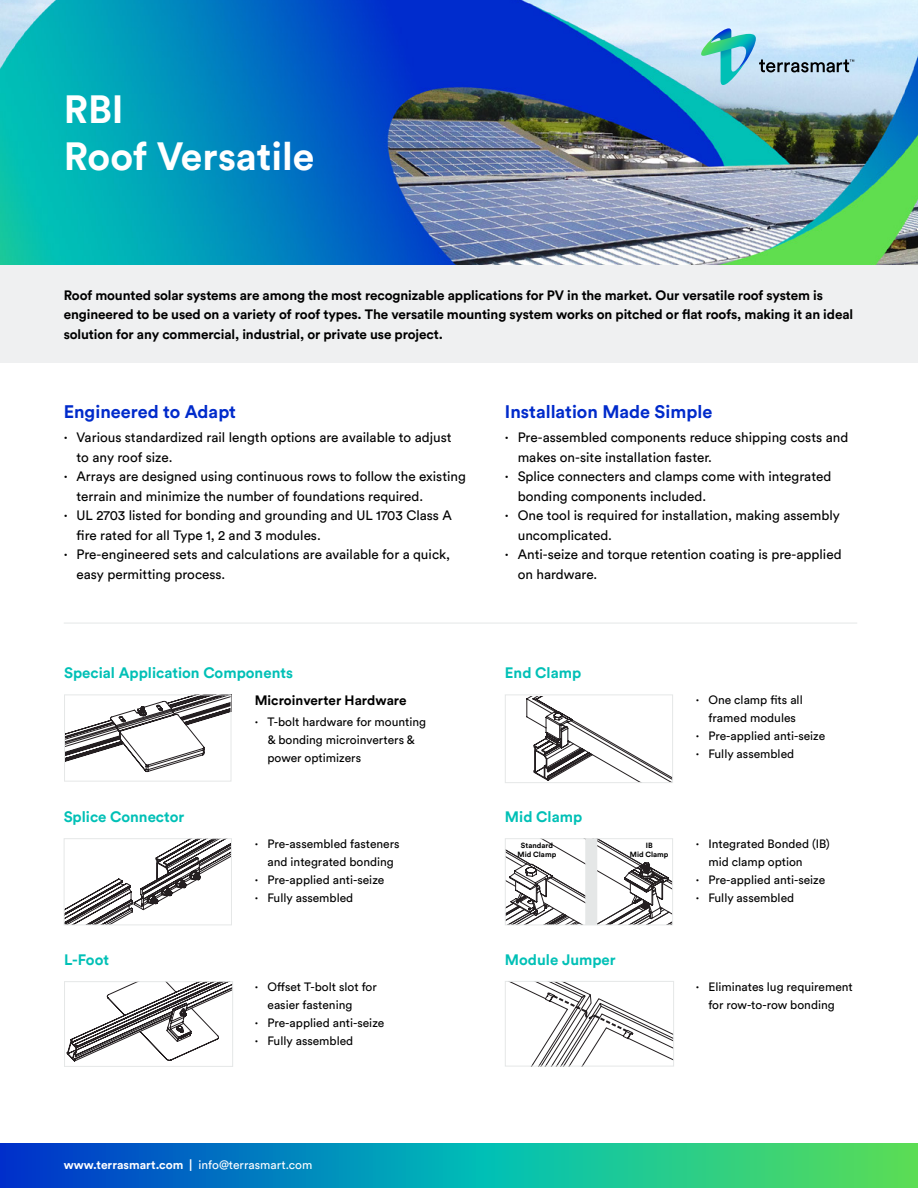
<style>
.page{position:relative;width:918px;height:1188px;background:#fff}
.page>*{position:absolute;margin:0;border:0;box-sizing:border-box;transform-origin:0 0}
.t1{font:700 39px/46.8px "Circular Std";color:#fff}
.t2{font:700 18px "Circular Std";color:#002bcb}
.t3{font:700 15px "Circular Std";color:#00c0b6}
.t4{font:13.5px "Circular Std";color:#000}
.t5{font:700 13.5px/19.5px "Circular Std";letter-spacing:-.01em;color:#000}
.t6{font:12px/18px "Circular Std";color:#000}
.t7{font:700 12px "Circular Std";color:#fff}
.t8{font:700 7.5px/8.2px "Circular Std";color:#000;text-align:center}
.s1{font-weight:700}
.s2{font-weight:400}
</style>
<div class="page">
<svg style="left:0;top:1143px;width:918px;height:45px;background:#15a0a4"></svg>
<img style="left:0;top:0;width:918px;height:265px">
<svg style="left:701px;top:28px;width:153px;height:65px;background:#abd3e2"></svg>
<div style="left:0;top:265px;width:918px;height:98px;background:#eff0f1"></div>
<svg style="left:66px;top:697px;width:163px;height:76px"></svg>
<div style="left:64px;top:695px;width:167px;height:86px;border:1px solid #e5e7e7"></div>
<svg style="left:67px;top:983px;width:164px;height:79px"></svg>
<div style="left:64px;top:981px;width:169px;height:86px;border:1px solid #e5e7e7"></div>
<svg style="left:66px;top:840px;width:164px;height:83px"></svg>
<div style="left:64px;top:838px;width:168px;height:87px;border:1px solid #e5e7e7"></div>
<svg style="left:511px;top:983px;width:161px;height:81px"></svg>
<div style="left:505px;top:981px;width:169px;height:85px;border:1px solid #e5e7e7"></div>
<svg style="left:526px;top:697px;width:145px;height:84px"></svg>
<div style="left:505px;top:695px;width:168px;height:88px;border:1px solid #e5e7e7"></div>
<hr style="left:64px;top:623px;width:793px;height:1px;background:#e5e7e7">
<svg style="left:505px;top:840px;width:168px;height:86px"></svg>
<div style="left:585px;top:838px;width:12px;height:87px;background:#e5e7e7"></div>
<div style="left:505px;top:838px;width:168px;height:87px;border:1px solid #e5e7e7"></div>
<h1 class="t1" style="left:64px;top:86px;width:252px">RBI<br>Roof Versatile</h1>
<p class="t5" style="left:64px;top:285px;width:791px">Roof mounted solar systems are among the most recognizable applications for PV in the market. Our versatile roof system is engineered to be used on a variety of roof types. The versatile mounting system works on pitched or flat roofs, making it an ideal solution for any commercial, industrial, or private use project.</p>
<h2 class="t2" style="left:64px;top:400px;width:174px">Engineered to Adapt</h2>
<p class="t4" style="left:64px;top:429px;width:389px"><span class="s1">·</span> Various standardized rail length options are available to adjust</p>
<p class="t4" style="left:77px;top:449px;width:97px">to any roof size.</p>
<p class="t4" style="left:64px;top:468px;width:404px"><span class="s1">·</span> Arrays are designed using continuous rows to follow the existing</p>
<p class="t4" style="left:77px;top:488px;width:348px">terrain and minimize the number of foundations required.</p>
<p class="t4" style="left:64px;top:507px;width:390px"><span class="s1">·</span> UL 2703 listed for bonding and grounding and UL 1703 Class A</p>
<p class="t4" style="left:77px;top:527px;width:246px">fire rated for all Type 1, 2 and 3 modules.</p>
<p class="t4" style="left:64px;top:546px;width:388px"><span class="s1">·</span> Pre-engineered sets and calculations are available for a quick,</p>
<p class="t4" style="left:77px;top:566px;width:150px">easy permitting process.</p>
<p class="t3" style="left:64px;top:663px;width:230px">Special Application Components</p>
<p class="t5" style="left:255px;top:691px;width:153px">Microinverter Hardware</p>
<p class="t6" style="left:267px;top:713px;width:160px;text-indent:-13px"><span class="s1">·</span> T-bolt hardware for mounting &amp; bonding microinverters &amp; power optimizers</p>
<p class="t3" style="left:64px;top:807px;width:122px">Splice Connector</p>
<p class="t3" style="left:64px;top:950px;width:46px">L-Foot</p>
<p class="t6" style="left:255px;top:835px;width:146px"><span class="s1">·</span> Pre-assembled fasteners</p>
<p class="t6" style="left:267px;top:853px;width:128px">and integrated bonding</p>
<p class="t6" style="left:255px;top:871px;width:131px"><span class="s1">·</span> Pre-applied anti-seize</p>
<p class="t6" style="left:255px;top:889px;width:100px"><span class="s1">·</span> Fully assembled</p>
<p class="t6" style="left:255px;top:977px;width:124px"><span class="s1">·</span> Offset T-bolt slot for</p>
<p class="t6" style="left:267px;top:995px;width:86px">easier fastening</p>
<p class="t6" style="left:255px;top:1013px;width:131px"><span class="s1">·</span> Pre-applied anti-seize</p>
<p class="t6" style="left:255px;top:1031px;width:100px"><span class="s1">·</span> Fully assembled</p>
<h2 class="t2" style="left:505px;top:400px;width:209px">Installation Made Simple</h2>
<p class="t4" style="left:505px;top:429px;width:345px"><span class="s1">·</span> Pre-assembled components reduce shipping costs and</p>
<p class="t4" style="left:518px;top:449px;width:196px">makes on-site installation faster.</p>
<p class="t4" style="left:505px;top:468px;width:328px"><span class="s1">·</span> Splice connecters and clamps come with integrated</p>
<p class="t4" style="left:518px;top:488px;width:190px">bonding components included.</p>
<p class="t4" style="left:505px;top:507px;width:336px"><span class="s1">·</span> One tool is required for installation, making assembly</p>
<p class="t4" style="left:518px;top:527px;width:96px">uncomplicated.</p>
<p class="t4" style="left:505px;top:546px;width:338px"><span class="s1">·</span> Anti-seize and torque retention coating is pre-applied</p>
<p class="t4" style="left:518px;top:566px;width:81px">on hardware.</p>
<p class="t3" style="left:505px;top:663px;width:78px">End Clamp</p>
<p class="t3" style="left:505px;top:807px;width:79px">Mid Clamp</p>
<p class="t8" style="left:518px;top:841px;width:40px">Standard<br>Mid Clamp</p>
<p class="t8" style="left:630px;top:841px;width:40px">IB<br>Mid Clamp</p>
<p class="t3" style="left:505px;top:950px;width:112px">Module Jumper</p>
<p class="t6" style="left:696px;top:691px;width:109px"><span class="s1">·</span> One clamp fits all</p>
<p class="t6" style="left:708px;top:709px;width:89px">framed modules</p>
<p class="t6" style="left:696px;top:727px;width:131px"><span class="s1">·</span> Pre-applied anti-seize</p>
<p class="t6" style="left:696px;top:745px;width:100px"><span class="s1">·</span> Fully assembled</p>
<p class="t6" style="left:696px;top:835px;width:136px"><span class="s1">·</span> Integrated Bonded (IB)</p>
<p class="t6" style="left:708px;top:853px;width:96px">mid clamp option</p>
<p class="t6" style="left:696px;top:871px;width:131px"><span class="s1">·</span> Pre-applied anti-seize</p>
<p class="t6" style="left:696px;top:889px;width:100px"><span class="s1">·</span> Fully assembled</p>
<p class="t6" style="left:696px;top:977px;width:159px;text-align:center"><span class="s1">·</span> Eliminates lug requirement for row-to-row bonding</p>
<p class="t7" style="left:64px;top:1157px;width:250px">www.terrasmart.com | <span class="s2">info@terrasmart.com</span></p>
</div>
